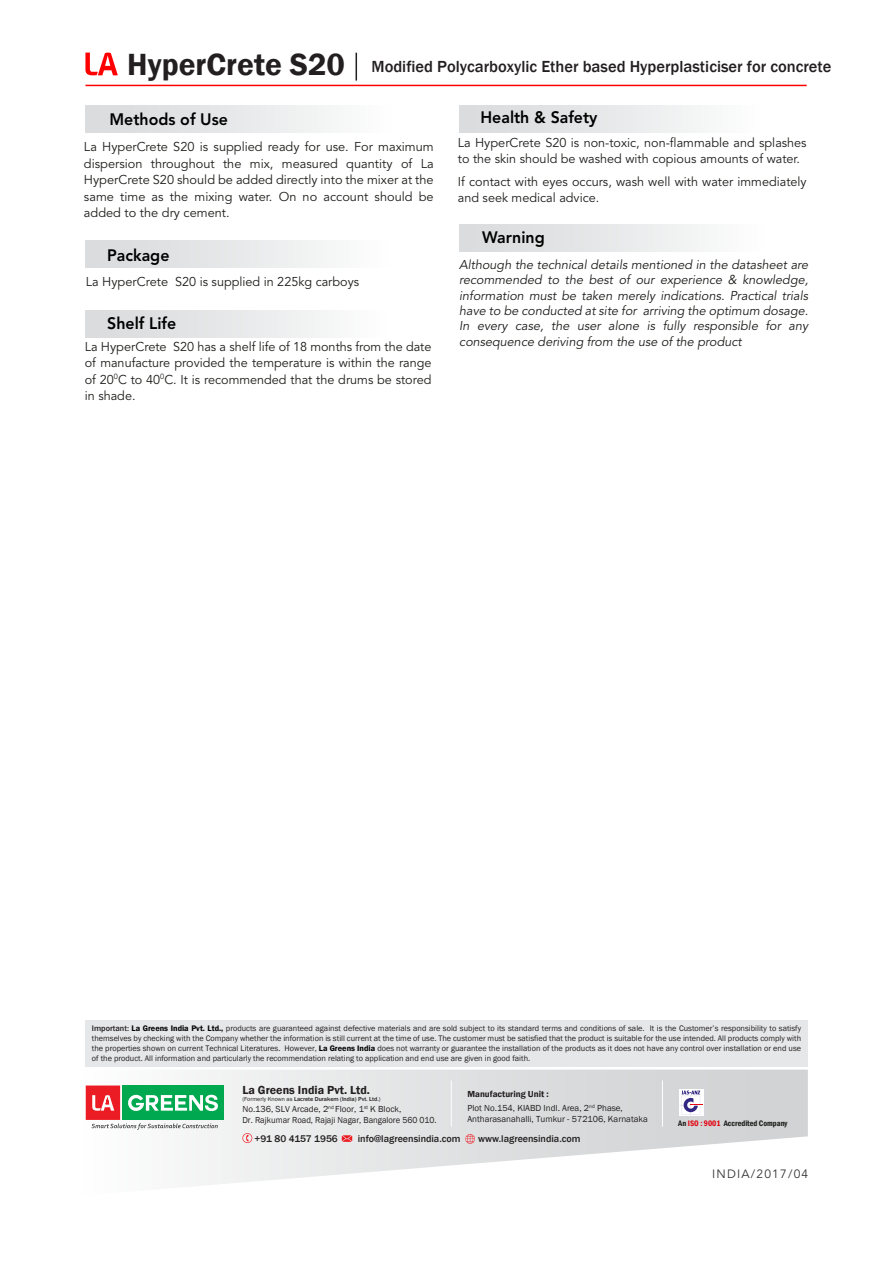
<style>
.page{position:relative;width:893px;height:1263px;background:#fff}
.page>*{position:absolute;margin:0;border:0;box-sizing:border-box;transform-origin:0 0}
.t1{font:500 16.5px "Franklin Gothic";color:#231f20}
.t2{font:800 16.5px "Avenir LT Std";color:#000;scale:.96 1}
.t3{font:12.75px/16.5px "Avenir LT Std";color:#1d1d1b;text-align:justify}
.t4{font:italic 12.75px/15.3px "Avenir LT Std";color:#1d1d1b;text-align:justify}
.t5{font:600 12px "Franklin Gothic";color:#231f20}
.t6{font:12px "Avenir LT Std";letter-spacing:.1em;color:#333}
.t7{font:500 10.05px "Franklin Gothic";color:#231f20}
.t8{font:9px/10.8px "Franklin Gothic";color:#231f20}
.t9{font:8.25px/9.9px "Franklin Gothic";color:#231f20;text-align:justify}
.t10{font:600 condensed 8.25px "Franklin Gothic";color:#1d1d1b}
.t11{font:500 6px "Franklin Gothic";color:#231f20}
.s1{font-weight:600;font-size:31.5px}
.s2{font-weight:500}
.s3{font-weight:600;color:#000}
.s4{font-weight:400}
.s5{font-weight:600}
.s6{color:#e20613}
</style>
<div class="page">
<hr style="left:85px;top:85px;width:722px;height:1px;background:#f00">
<svg style="left:356px;top:53px;width:1px;height:28px"></svg>
<svg style="left:85px;top:53px;width:33px;height:22px"></svg>
<div style="left:85px;top:1020px;width:723px;height:47px;background:#e6e7e8"></div>
<svg style="left:85px;top:1069px;width:723px;height:117px"></svg>
<hr style="left:451px;top:1080px;width:1px;height:46px;background:#fff">
<hr style="left:662px;top:1080px;width:1px;height:46px;background:#fff">
<svg style="left:465px;top:1134px;width:10px;height:10px"></svg>
<svg style="left:342px;top:1135px;width:10px;height:7px"></svg>
<svg style="left:242px;top:1133px;width:10px;height:10px"></svg>
<div style="left:122px;top:1085px;width:102px;height:35px;background:#00a84f"></div>
<svg style="left:86px;top:1085px;width:132px;height:45px"></svg>
<div style="left:459px;top:105px;width:343px;height:27px;background:linear-gradient(to right,#d6d8da,#fff)"></div>
<div style="left:459px;top:225px;width:347px;height:27px;background:linear-gradient(to right,#d6d8da,#fff)"></div>
<div style="left:85px;top:310px;width:343px;height:27px;background:linear-gradient(to right,#d6d8da,#fff)"></div>
<div style="left:86px;top:240px;width:344px;height:27px;background:linear-gradient(to right,#d6d9da,#fff)"></div>
<div style="left:85px;top:105px;width:349px;height:27px;background:linear-gradient(to right,#d6d8da,#fff)"></div>
<div style="left:679px;top:1089px;width:25px;height:27px;background:#fff"></div>
<svg style="left:680px;top:1090px;width:23px;height:26px"></svg>
<h1 class="t1" style="left:127px;top:57px;width:706px"><span class="s1">HyperCrete S20</span> Modified Polycarboxylic Ether based Hyperplasticiser for concrete</h1>
<h1 class="t2" style="left:480px;top:108px;width:123px">Health &amp; Safety</h1>
<h1 class="t2" style="left:110px;top:109px;width:125px">Methods of Use</h1>
<p class="t3" style="left:84px;top:139px;width:351px">La HyperCrete S20 is supplied ready for use. For maximum dispersion throughout the mix, measured quantity of La HyperCrete S20 should be added directly into the mixer at the same time as the mixing water. On no account should be added to the dry cement.</p>
<h2 class="t3" style="left:458px;top:134px;width:350px">La HyperCrete S20 is non-toxic, non-flammable and splashes to the skin should be washed with copious amounts of water.</h2>
<h2 class="t3" style="left:458px;top:173px;width:350px">If contact with eyes occurs, wash well with water immediately and seek medical advice.</h2>
<h1 class="t2" style="left:107px;top:245px;width:66px">Package</h1>
<h2 class="t3" style="left:86px;top:273px;width:275px">La HyperCrete S20 is supplied in 225kg carboys</h2>
<h1 class="t2" style="left:107px;top:314px;width:73px">Shelf Life</h1>
<h2 class="t3" style="left:85px;top:339px;width:348px">La HyperCrete S20 has a shelf life of 18 months from the date of manufacture provided the temperature is within the range of 20<sup>0</sup>C to 40<sup>0</sup>C. It is recommended that the drums be stored in shade.</h2>
<h1 class="t2" style="left:482px;top:227px;width:67px">Warning</h1>
<p class="t4" style="left:459px;top:257px;width:350px">Although the technical details mentioned in the datasheet are recommended to the best of our experience &amp; knowledge, information must be taken merely indications. Practical trials have to be conducted at site for arriving the optimum dosage.<br>In every case, the user alone is fully responsible for any consequence deriving from the use of the product</p>
<p class="t9" style="left:92px;top:1023px;width:711px"><span class="s2">Important:</span> <span class="s3">La Greens India Pvt. Ltd.,</span> products are guaranteed against defective materials and are sold subject to its standard terms and conditions of sale. It is the Customer’s responsibility to satisfy themselves by checking with the Company whether the information is still current at the time of use. The customer must be satisfied that the product is suitable for the use intended. All products comply with the properties shown on current Technical Literatures. However, <span class="s3">La Greens India</span> does not warranty or guarantee the installation of the products as it does not have any control over installation or end use of the product. All information and particularly the recommendation relating to application and end use are given in good faith.</p>
<h3 class="t5" style="left:242px;top:1082px;width:129px">La Greens India Pvt. Ltd.</h3>
<p class="t11" style="left:242px;top:1095px;width:140px"><span class="s4">(Formerly Known as</span> Lacrete Durakem (India) Pvt. Ltd.<span class="s4">)</span></p>
<p class="t8" style="left:242px;top:1103px;width:196px">No.136, SLV Arcade, 2<sup>nd</sup> Floor, 1<sup>st</sup> K Block,<br>Dr. Rajkumar Road, Rajaji Nagar, Bangalore 560 010.</p>
<p class="t8" style="left:467px;top:1088px;width:157px;line-height:13.8px"><span class="s5">Manufacturing Unit :<br></span>Plot No.154, KIABD Indl. Area, 2<sup>nd</sup> Phase,</p>
<p class="t8" style="left:467px;top:1114px;width:182px">Antharasanahalli, Tumkur - 572106, Karnataka</p>
<p class="t10" style="left:678px;top:1117px;width:111px">An <span class="s6">ISO : 9001</span> Accredited Company</p>
<p class="t7" style="left:255px;top:1132px;width:85px">+91 80 4157 1956</p>
<p class="t7" style="left:358px;top:1132px;width:104px">info@lagreensindia.com</p>
<p class="t7" style="left:478px;top:1132px;width:104px">www.lagreensindia.com</p>
<h3 class="t6" style="left:712px;top:1167px;width:98px">INDIA/2017/04</h3>
</div>
